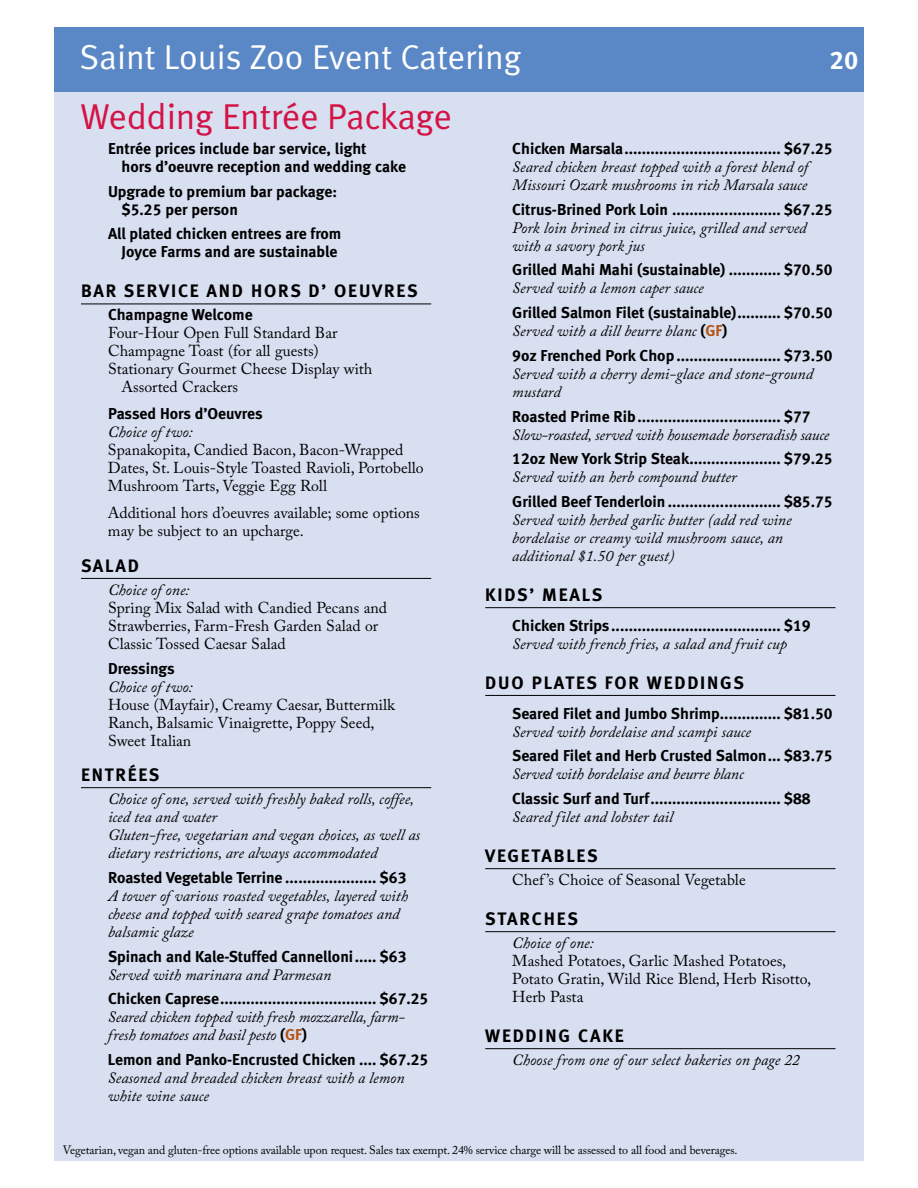
<style>
.page{position:relative;width:918px;height:1188px;background:#fff}
.page>*{position:absolute;margin:0;border:0;box-sizing:border-box;transform-origin:0 0}
.t1{font:36px "Meta Normal LF";letter-spacing:-.005em;color:#d31245}
.t2{font:34.5px "Meta Normal LF";color:#fff}
.t3{font:25.5px "Meta Bold LF";color:#fff}
.t4{font:18px "Meta Bold LF";letter-spacing:.1em;color:#000}
.t5{font:italic 15.75px/18px "Adobe Caslon Pro";color:#000}
.t6{font:15.75px/18px "Meta Bold LF";color:#000}
.t7{font:15.75px/18px "Adobe Caslon Pro";color:#000}
.t8{font:12px "Adobe Caslon Pro";letter-spacing:-.01em;color:#000}
.s1{font-family:"Meta Bold LF";font-style:normal}
.s2{font-family:"Meta Bold LF";font-style:normal;color:#b55414}
</style>
<div class="page">
<div style="left:54px;top:37px;width:810px;height:1124px;background:#d8dff1"></div>
<div style="left:54px;top:27px;width:810px;height:64px;background:#5a87c6"></div>
<hr style="left:81px;top:304px;width:350px;height:1px;background:#000">
<hr style="left:81px;top:578px;width:350px;height:1px;background:#000">
<hr style="left:81px;top:787px;width:350px;height:1px;background:#000">
<hr style="left:485px;top:607px;width:351px;height:1px;background:#000">
<hr style="left:485px;top:695px;width:351px;height:1px;background:#000">
<hr style="left:485px;top:868px;width:351px;height:1px;background:#000">
<hr style="left:485px;top:931px;width:351px;height:1px;background:#000">
<hr style="left:485px;top:1048px;width:351px;height:1px;background:#000">
<h2 class="t2" style="left:80px;top:37px;width:443px">Saint Louis Zoo Event Catering</h2>
<h3 class="t3" style="left:830px;top:45px;width:30px">20</h3>
<h1 class="t1" style="left:81px;top:96px;width:373px">Wedding Entrée Package</h1>
<p class="t6" style="left:121px;top:139px;width:286px;text-indent:-13px">Entrée prices include bar service, light<br>hors d’oeuvre reception and wedding cake</p>
<p class="t6" style="left:121px;top:182px;width:217px;text-indent:-13px">Upgrade to premium bar package: $5.25 per person</p>
<p class="t6" style="left:108px;top:225px;width:235px;text-align:center">All plated chicken entrees are from<br>Joyce Farms and are sustainable</p>
<p class="t4" style="left:81px;top:280px;width:338px">BAR SERVICE AND HORS D’ OEUVRES</p>
<p class="t6" style="left:108px;top:306px;width:146px">Champagne Welcome</p>
<p class="t7" style="left:108px;top:324px;width:231px">Four-Hour Open Full Standard Bar</p>
<p class="t7" style="left:108px;top:342px;width:212px">Champagne Toast (for all guests)</p>
<p class="t7" style="left:108px;top:360px;width:266px">Stationary Gourmet Cheese Display with</p>
<p class="t7" style="left:121px;top:378px;width:118px">Assorted Crackers</p>
<p class="t6" style="left:108px;top:405px;width:156px">Passed Hors d’Oeuvres</p>
<p class="t5" style="left:108px;top:423px;width:86px">Choice of two:</p>
<p class="t7" style="left:108px;top:441px;width:317px">Spanakopita, Candied Bacon, Bacon-Wrapped<br>Dates, St. Louis-Style Toasted Ravioli, Portobello<br>Mushroom Tarts, Veggie Egg Roll</p>
<p class="t7" style="left:108px;top:504px;width:313px">Additional hors d’oeuvres available; some options may be subject to an upcharge.</p>
<p class="t4" style="left:81px;top:555px;width:59px">SALAD</p>
<p class="t5" style="left:108px;top:581px;width:83px">Choice of one:</p>
<p class="t7" style="left:108px;top:599px;width:281px">Spring Mix Salad with Candied Pecans and<br>Strawberries, Farm-Fresh Garden Salad or<br>Classic Tossed Caesar Salad</p>
<p class="t6" style="left:108px;top:659px;width:68px">Dressings</p>
<p class="t5" style="left:108px;top:677px;width:86px">Choice of two:</p>
<p class="t7" style="left:108px;top:695px;width:288px">House (Mayfair), Creamy Caesar, Buttermilk<br>Ranch, Balsamic Vinaigrette, Poppy Seed,<br>Sweet Italian</p>
<p class="t4" style="left:81px;top:764px;width:80px">ENTRÉES</p>
<p class="t5" style="left:108px;top:790px;width:314px">Choice of one, served with freshly baked rolls, coffee, iced tea and water<br>Gluten-free, vegetarian and vegan choices, as well as dietary restrictions, are always accommodated</p>
<p class="t6" style="left:108px;top:868px;width:300px">Roasted Vegetable Terrine ..................... $63</p>
<p class="t5" style="left:108px;top:887px;width:302px">A tower of various roasted vegetables, layered with cheese and topped with seared grape tomatoes and balsamic glaze</p>
<p class="t6" style="left:108px;top:947px;width:300px">Spinach and Kale-Stuffed Cannelloni..... $63</p>
<p class="t5" style="left:108px;top:965px;width:225px">Served with marinara and Parmesan</p>
<p class="t6" style="left:108px;top:990px;width:322px">Chicken Caprese.................................... $67.25</p>
<p class="t5" style="left:108px;top:1008px;width:299px">Seared chicken topped with fresh mozzarella, farm&shy;fresh tomatoes and basil pesto <span class="s1">(</span><span class="s2">GF</span><span class="s1">)</span></p>
<p class="t6" style="left:108px;top:1051px;width:322px">Lemon and Panko-Encrusted Chicken .... $67.25</p>
<p class="t5" style="left:108px;top:1069px;width:298px">Seasoned and breaded chicken breast with a lemon white wine sauce</p>
<p class="t6" style="left:512px;top:139px;width:322px">Chicken Marsala.................................... $67.25</p>
<p class="t5" style="left:512px;top:158px;width:297px">Seared chicken breast topped with a forest blend of<br>Missouri Ozark mushrooms in rich Marsala sauce</p>
<p class="t6" style="left:512px;top:200px;width:322px">Citrus-Brined Pork Loin ......................... $67.25</p>
<p class="t5" style="left:512px;top:218px;width:296px">Pork loin brined in citrus juice, grilled and served with a savory pork jus</p>
<p class="t6" style="left:512px;top:261px;width:322px">Grilled Mahi Mahi (sustainable) ............ $70.50</p>
<p class="t5" style="left:512px;top:279px;width:193px">Served with a lemon caper sauce</p>
<p class="t6" style="left:512px;top:304px;width:322px">Grilled Salmon Filet (sustainable).......... $70.50</p>
<p class="t5" style="left:512px;top:322px;width:217px">Served with a dill beurre blanc <span class="s1">(</span><span class="s2">GF</span><span class="s1">)</span></p>
<p class="t6" style="left:512px;top:346px;width:322px">9oz Frenched Pork Chop........................ $73.50</p>
<p class="t5" style="left:512px;top:365px;width:302px">Served with a cherry demi-glace and stone-ground mustard</p>
<p class="t6" style="left:512px;top:407px;width:300px">Roasted Prime Rib................................. $77</p>
<p class="t5" style="left:512px;top:425px;width:319px">Slow-roasted, served with housemade horseradish sauce</p>
<p class="t6" style="left:512px;top:450px;width:322px">12oz New York Strip Steak..................... $79.25</p>
<p class="t5" style="left:512px;top:468px;width:226px">Served with an herb compound butter</p>
<p class="t6" style="left:512px;top:493px;width:322px">Grilled Beef Tenderloin .......................... $85.75</p>
<p class="t5" style="left:512px;top:511px;width:281px">Served with herbed garlic butter (add red wine bordelaise or creamy wild mushroom sauce, an additional $1.50 per guest)</p>
<p class="t4" style="left:485px;top:584px;width:119px">KIDS’ MEALS</p>
<p class="t6" style="left:512px;top:616px;width:300px">Chicken Strips....................................... $19</p>
<p class="t5" style="left:512px;top:635px;width:276px">Served with french fries, a salad and fruit cup</p>
<p class="t4" style="left:485px;top:672px;width:260px">DUO PLATES FOR WEDDINGS</p>
<p class="t6" style="left:512px;top:704px;width:322px">Seared Filet and Jumbo Shrimp.............. $81.50</p>
<p class="t5" style="left:512px;top:722px;width:240px">Served with bordelaise and scampi sauce</p>
<p class="t6" style="left:512px;top:747px;width:322px">Seared Filet and Herb Crusted Salmon... $83.75</p>
<p class="t5" style="left:512px;top:765px;width:233px">Served with bordelaise and beurre blanc</p>
<p class="t6" style="left:512px;top:790px;width:300px">Classic Surf and Turf.............................. $88</p>
<p class="t5" style="left:512px;top:808px;width:162px">Seared filet and lobster tail</p>
<p class="t4" style="left:485px;top:845px;width:114px">VEGETABLES</p>
<p class="t7" style="left:512px;top:871px;width:235px">Chef ’s Choice of Seasonal Vegetable</p>
<p class="t4" style="left:485px;top:908px;width:94px">STARCHES</p>
<p class="t5" style="left:512px;top:934px;width:83px">Choice of one:</p>
<p class="t7" style="left:512px;top:952px;width:301px">Mashed Potatoes, Garlic Mashed Potatoes,<br>Potato Gratin, Wild Rice Blend, Herb Risotto,<br>Herb Pasta</p>
<p class="t4" style="left:485px;top:1025px;width:140px">WEDDING CAKE</p>
<p class="t5" style="left:512px;top:1051px;width:289px">Choose from one of our select bakeries on page 22</p>
<p class="t8" style="left:63px;top:1142px;width:676px">Vegetarian, vegan and gluten-free options available upon request. Sales tax exempt. 24% service charge will be assessed to all food and beverages.</p>
</div>
